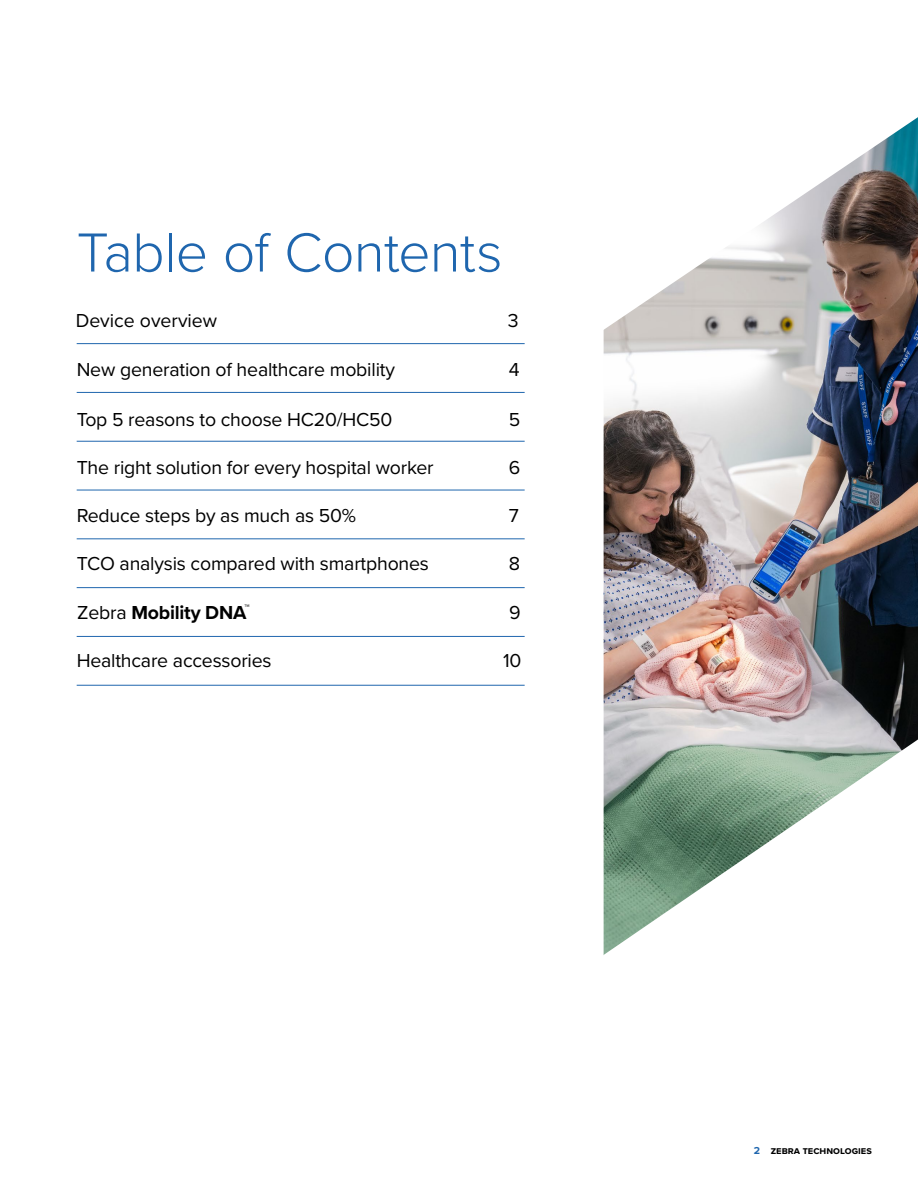
<style>
.page{position:relative;width:918px;height:1188px;background:#fff}
.page>*{position:absolute;margin:0;border:0;box-sizing:border-box;transform-origin:0 0}
.t1{font:300 57px "Proxima Nova";letter-spacing:-.01em;color:#1f66ae}
.t2{font:19.5px "Proxima Nova";letter-spacing:-.01em;color:#000}
.t3{font:700 19.5px "Proxima Nova";letter-spacing:-.01em;color:#000}
.t4{font:700 10.5px "Proxima Nova";color:#000}
.s1{font-weight:400}
.s2{color:#1f66ae}
</style>
<div class="page">
<img style="left:604px;top:333px;width:314px;height:406px">
<svg style="left:603px;top:739px;width:315px;height:216px"></svg>
<svg style="left:603px;top:117px;width:315px;height:216px"></svg>
<hr style="left:77px;top:343px;width:448px;height:1px;background:#1f66ae">
<hr style="left:77px;top:392px;width:448px;height:1px;background:#1f66ae">
<hr style="left:77px;top:441px;width:448px;height:1px;background:#1f66ae">
<hr style="left:77px;top:490px;width:448px;height:1px;background:#1f66ae">
<hr style="left:77px;top:539px;width:448px;height:1px;background:#1f66ae">
<hr style="left:77px;top:587px;width:448px;height:1px;background:#1f66ae">
<hr style="left:77px;top:636px;width:448px;height:1px;background:#1f66ae">
<hr style="left:77px;top:685px;width:448px;height:1px;background:#1f66ae">
<h1 class="t1" style="left:77px;top:210px;width:427px">Table of Contents</h1>
<p class="t2" style="left:76px;top:306px;width:143px">Device overview</p>
<p class="t2" style="left:508px;top:306px;width:12px">3</p>
<p class="t2" style="left:77px;top:355px;width:320px">New generation of healthcare mobility</p>
<p class="t2" style="left:509px;top:355px;width:12px">4</p>
<p class="t2" style="left:77px;top:404px;width:317px">Top 5 reasons to choose HC20/HC50</p>
<p class="t2" style="left:509px;top:404px;width:13px">5</p>
<p class="t2" style="left:77px;top:453px;width:359px">The right solution for every hospital worker</p>
<p class="t2" style="left:509px;top:453px;width:13px">6</p>
<p class="t2" style="left:77px;top:501px;width:281px">Reduce steps by as much as 50%</p>
<p class="t2" style="left:509px;top:501px;width:12px">7</p>
<p class="t2" style="left:77px;top:549px;width:354px">TCO analysis compared with smartphones</p>
<p class="t2" style="left:509px;top:549px;width:13px">8</p>
<p class="t3" style="left:77px;top:598px;width:174px"><span class="s1">Zebra</span> Mobility DNA<sup>™</sup></p>
<p class="t2" style="left:509px;top:598px;width:13px">9</p>
<p class="t2" style="left:77px;top:646px;width:197px">Healthcare accessories</p>
<p class="t2" style="left:503px;top:646px;width:20px">10</p>
<p class="t4" style="left:754px;top:1142px;width:120px"><span class="s2">2</span> zebra technologies</p>
</div>
